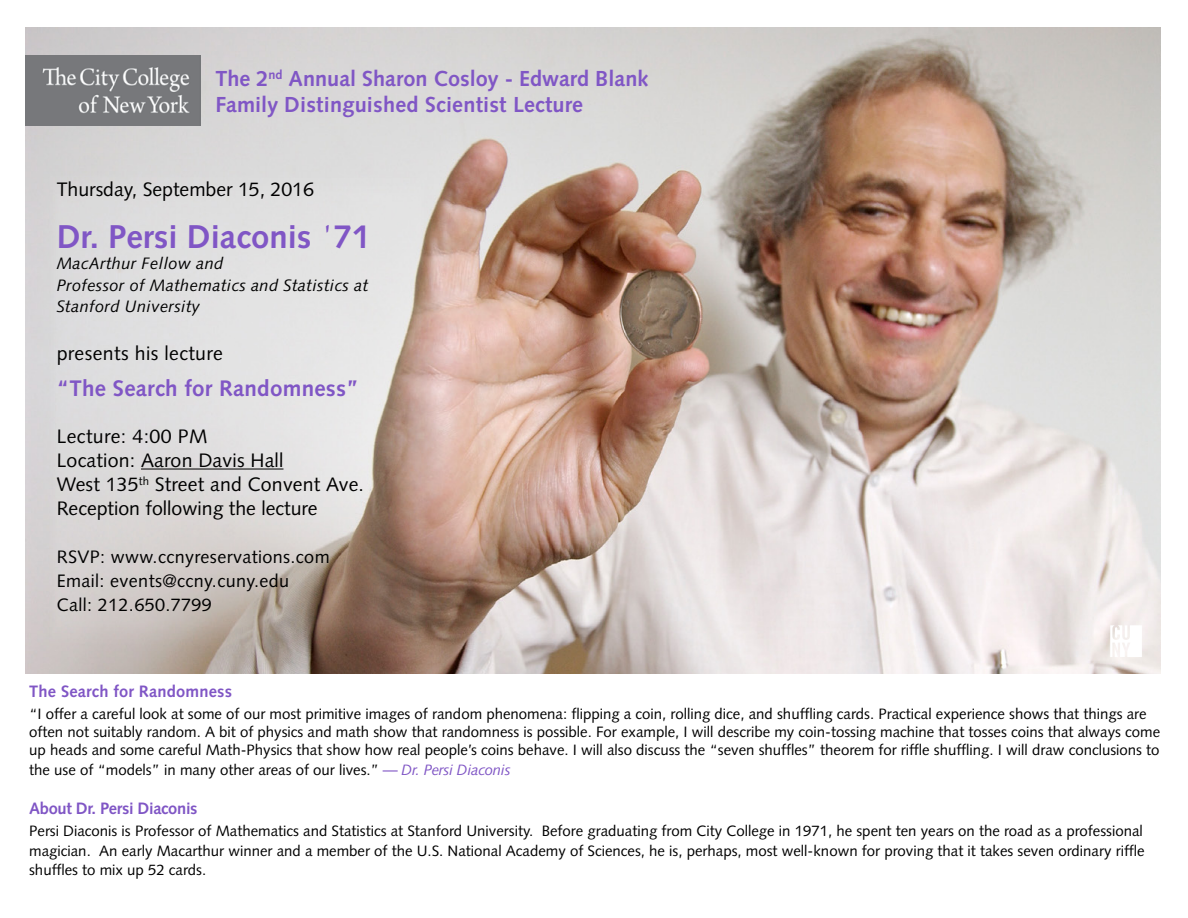
<style>
.page{position:relative;width:1188px;height:918px;background:#fff}
.page>*{position:absolute;margin:0;border:0;box-sizing:border-box;transform-origin:0 0}
.t1{font:700 33px "Syntax LT Std";color:#8056c5}
.t2{font:700 22.5px "Syntax LT Std";letter-spacing:.01em;color:#8056c5}
.t3{font:700 21.75px/26.1px "Syntax LT Std";color:#8056c5}
.t4{font:19.5px/24px "Syntax LT Std";letter-spacing:.01em;color:#000}
.t5{font:18px/24px "Syntax LT Std";letter-spacing:.02em;color:#000}
.t6{font:italic 16.5px/21.3px "Syntax LT Std";letter-spacing:.02em;color:#000}
.t7{font:700 16.5px "Syntax LT Std";letter-spacing:.01em;color:#8056c5}
.t8{font:700 16.5px "Syntax LT Std";letter-spacing:-.02em;color:#8056c5}
.t9{font:15px/18px "Syntax LT Std";color:#000}
.s1{font-family:"Arno Pro";font-weight:600}
.s2{color:#8056c5}
.s3{font-style:italic;color:#8056c5}
</style>
<div class="page">
<img style="left:26px;top:27px;width:1135px;height:647px">
<svg style="left:44px;top:159px;width:388px;height:498px;background:#d1cbc8"></svg>
<hr style="left:141px;top:469px;width:142px;height:1px;background:#000">
<img style="left:26px;top:56px;width:175px;height:70px">
<svg style="left:1110px;top:625px;width:32px;height:32px"></svg>
<h3 class="t3" style="left:215px;top:65px;width:435px">The 2<sup>nd</sup> Annual Sharon Cosloy - Edward Blank<br>Family Distinguished Scientist Lecture</h3>
<h3 class="t4" style="left:57px;top:177px;width:259px">Thursday, September 15, 2016</h3>
<h1 class="t1" style="left:57px;top:218px;width:315px">Dr. Persi Diaconis <span class="s1">ˇ</span>71</h1>
<p class="t6" style="left:57px;top:253px;width:313px">MacArthur Fellow and<br>Professor of Mathematics and Statistics at<br>Stanford University</p>
<h3 class="t4" style="left:57px;top:341px;width:168px">presents his lecture</h3>
<h2 class="t2" style="left:57px;top:375px;width:304px">“The Search for Randomness”</h2>
<h3 class="t4" style="left:57px;top:424px;width:309px">Lecture: 4:00 PM<br>Location: Aaron Davis Hall<br>West 135<sup>th</sup> Street and Convent Ave.<br>Reception following the lecture</h3>
<p class="t5" style="left:57px;top:545px;width:274px">RSVP: www.ccnyreservations.com<br>Email: events@ccny.cuny.edu<br>Call: 212.650.7799</p>
<p class="t7" style="left:29px;top:682px;width:204px">The Search for Randomness</p>
<p class="t9" style="left:29px;top:705px;width:1133px">“I offer a careful look at some of our most primitive images of random phenomena: flipping a coin, rolling dice, and shuffling cards. Practical experience shows that things are often not suitably random. A bit of physics and math show that randomness is possible. For example, I will describe my coin-tossing machine that tosses coins that always come up heads and some careful Math-Physics that show how real people’s coins behave. I will also discuss the “seven shuffles” theorem for riffle shuffling. I will draw conclusions to</p>
<p class="t9" style="left:29px;top:761px;width:483px">the use of “models” in many other areas of our lives.” <span class="s2">—</span> <span class="s3">Dr. Persi Diaconis</span></p>
<p class="t8" style="left:29px;top:799px;width:170px">About Dr. Persi Diaconis</p>
<p class="t9" style="left:29px;top:821px;width:1117px;line-height:19.5px;text-align:justify">Persi Diaconis is Professor of Mathematics and Statistics at Stanford University. Before graduating from City College in 1971, he spent ten years on the road as a professional magician. An early Macarthur winner and a member of the U.S. National Academy of Sciences, he is, perhaps, most well-known for proving that it takes seven ordinary riffle shuffles to mix up 52 cards.</p>
</div>
